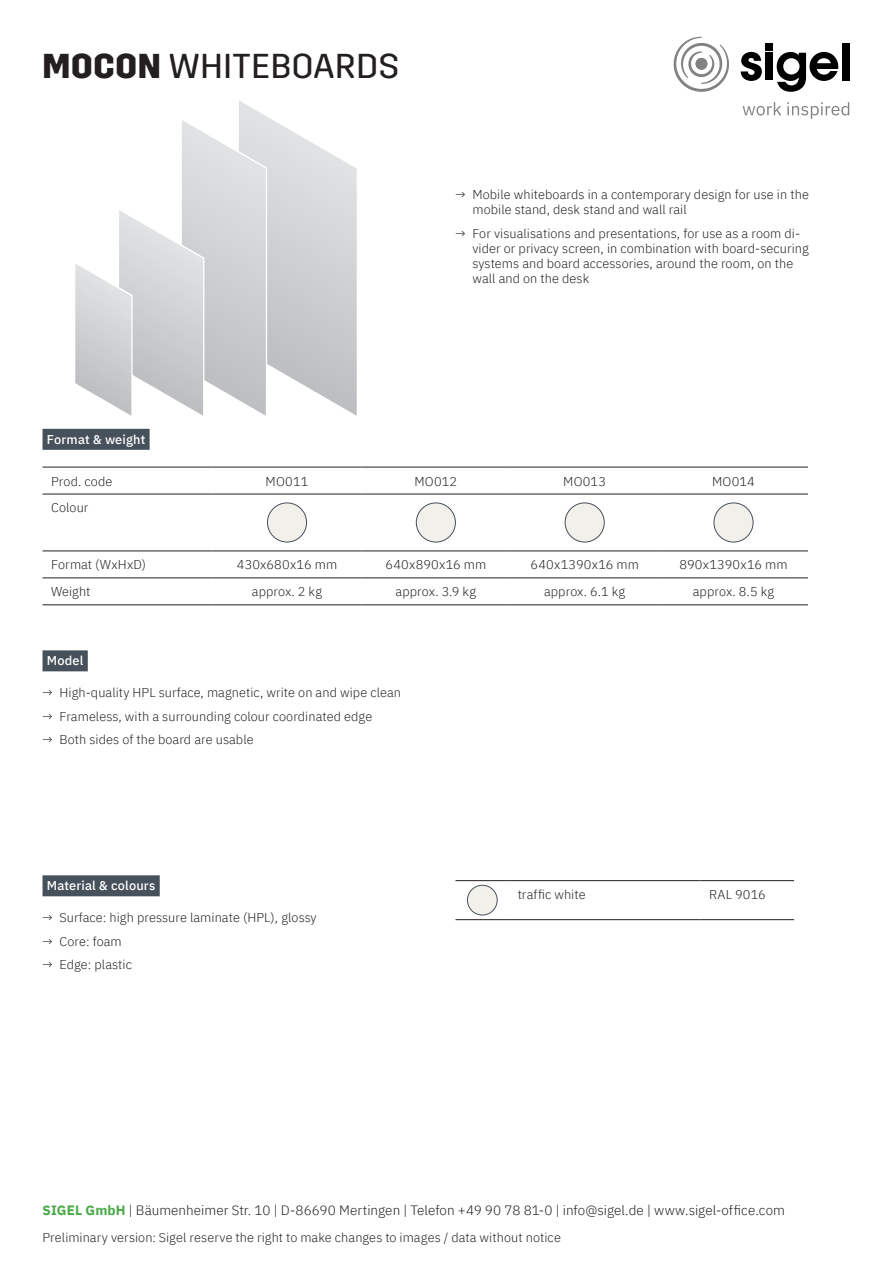
<style>
.page{position:relative;width:893px;height:1263px;background:#fff}
.page>*{position:absolute;margin:0;border:0;box-sizing:border-box;transform-origin:0 0}
.t1{font:34.5px "Trim";letter-spacing:.02em;color:#231f20}
.t2{font:300 13.5px "IBM Plex Sans";color:#231f20}
.t3{font:300 12.75px/15px "IBM Plex Sans";letter-spacing:.005em;color:#231f20}
.t4{font:500 12.75px "IBM Plex Sans";letter-spacing:.015em;color:#fff}
.s1{font-weight:700}
.s2{font-weight:700;color:#4aaa47}
</style>
<div class="page">
<svg style="left:741px;top:52px;width:21px;height:29px"></svg>
<div style="left:766px;top:53px;width:7px;height:27px;background:#000"></div>
<div style="left:842px;top:43px;width:7px;height:37px;background:#000"></div>
<div style="left:765px;top:43px;width:8px;height:7px;background:#000"></div>
<svg style="left:674px;top:37px;width:55px;height:55px"></svg>
<svg style="left:777px;top:52px;width:62px;height:40px"></svg>
<svg style="left:743px;top:102px;width:106px;height:17px"></svg>
<div style="left:43px;top:650px;width:45px;height:21px;background:#47515c"></div>
<div style="left:43px;top:429px;width:107px;height:21px;background:#47515c"></div>
<hr style="left:43px;top:467px;width:170px;height:1px;background:#231f20">
<hr style="left:213px;top:467px;width:148px;height:1px;background:#231f20">
<hr style="left:361px;top:467px;width:149px;height:1px;background:#231f20">
<hr style="left:510px;top:467px;width:149px;height:1px;background:#231f20">
<hr style="left:659px;top:467px;width:149px;height:1px;background:#231f20">
<hr style="left:43px;top:494px;width:170px;height:1px;background:#231f20">
<hr style="left:213px;top:494px;width:148px;height:1px;background:#231f20">
<hr style="left:361px;top:494px;width:149px;height:1px;background:#231f20">
<hr style="left:510px;top:494px;width:149px;height:1px;background:#231f20">
<hr style="left:659px;top:494px;width:149px;height:1px;background:#231f20">
<hr style="left:43px;top:550px;width:170px;height:1px;background:#231f20">
<hr style="left:213px;top:550px;width:148px;height:1px;background:#231f20">
<hr style="left:361px;top:550px;width:149px;height:1px;background:#231f20">
<hr style="left:510px;top:550px;width:149px;height:1px;background:#231f20">
<hr style="left:659px;top:550px;width:149px;height:1px;background:#231f20">
<hr style="left:43px;top:577px;width:170px;height:1px;background:#231f20">
<hr style="left:213px;top:577px;width:148px;height:1px;background:#231f20">
<hr style="left:361px;top:577px;width:149px;height:1px;background:#231f20">
<hr style="left:510px;top:577px;width:149px;height:1px;background:#231f20">
<hr style="left:659px;top:577px;width:149px;height:1px;background:#231f20">
<hr style="left:43px;top:604px;width:170px;height:1px;background:#231f20">
<hr style="left:213px;top:604px;width:148px;height:1px;background:#231f20">
<hr style="left:361px;top:604px;width:149px;height:1px;background:#231f20">
<hr style="left:510px;top:604px;width:149px;height:1px;background:#231f20">
<hr style="left:659px;top:604px;width:149px;height:1px;background:#231f20">
<div style="left:267px;top:503px;width:40px;height:39px;background:#f1f0ea;border-radius:50%"></div>
<div style="left:267px;top:502px;width:40px;height:40px;border:1px solid #47515c;border-radius:50%"></div>
<div style="left:416px;top:503px;width:39px;height:39px;background:#f1f0ea;border-radius:50%"></div>
<div style="left:416px;top:502px;width:40px;height:40px;border:1px solid #47515c;border-radius:50%"></div>
<div style="left:565px;top:503px;width:39px;height:39px;background:#f1f0ea;border-radius:50%"></div>
<div style="left:565px;top:502px;width:40px;height:40px;border:1px solid #47515c;border-radius:50%"></div>
<div style="left:714px;top:503px;width:39px;height:39px;background:#f1f0ea;border-radius:50%"></div>
<div style="left:714px;top:502px;width:39px;height:40px;border:1px solid #47515c;border-radius:50%"></div>
<div style="left:43px;top:875px;width:117px;height:21px;background:#47515c"></div>
<hr style="left:455px;top:880px;width:54px;height:1px;background:#231f20">
<hr style="left:509px;top:880px;width:191px;height:1px;background:#231f20">
<hr style="left:700px;top:880px;width:94px;height:1px;background:#231f20">
<hr style="left:455px;top:919px;width:54px;height:1px;background:#231f20">
<hr style="left:509px;top:919px;width:191px;height:1px;background:#231f20">
<hr style="left:700px;top:919px;width:94px;height:1px;background:#231f20">
<div style="left:467px;top:885px;width:30px;height:30px;background:#f1f0ea;border-radius:50%"></div>
<div style="left:467px;top:885px;width:31px;height:30px;border:1px solid #47515c;border-radius:50%"></div>
<svg style="left:75px;top:101px;width:282px;height:315px"></svg>
<h1 class="t1" style="left:43px;top:46px;width:358px"><span class="s1">MOCON</span> WHITEBOARDS</h1>
<p class="t3" style="left:472px;top:186px;width:338px;text-indent:-17px">→ Mobile whiteboards in a contemporary design for use in the mobile stand, desk stand and wall rail</p>
<p class="t3" style="left:472px;top:225px;width:338px;text-indent:-17px">→ For visualisations and presentations, for use as a room di&shy;vider or privacy screen, in combination with board-securing systems and board accessories, around the room, on the wall and on the desk</p>
<p class="t4" style="left:47px;top:429px;width:100px">Format &amp; weight</p>
<p class="t3" style="left:51px;top:472px;width:63px">Prod. code</p>
<p class="t3" style="left:266px;top:472px;width:44px">MO011</p>
<p class="t3" style="left:414px;top:472px;width:44px">MO012</p>
<p class="t3" style="left:563px;top:472px;width:44px">MO013</p>
<p class="t3" style="left:712px;top:472px;width:44px">MO014</p>
<p class="t3" style="left:51px;top:499px;width:39px">Colour</p>
<p class="t3" style="left:51px;top:556px;width:96px">Format (WxHxD)</p>
<p class="t3" style="left:237px;top:556px;width:102px">430x680x16 mm</p>
<p class="t3" style="left:385px;top:556px;width:102px">640x890x16 mm</p>
<p class="t3" style="left:530px;top:556px;width:110px">640x1390x16 mm</p>
<p class="t3" style="left:679px;top:556px;width:110px">890x1390x16 mm</p>
<p class="t3" style="left:51px;top:583px;width:41px">Weight</p>
<p class="t3" style="left:252px;top:583px;width:72px">approx. 2 kg</p>
<p class="t3" style="left:396px;top:583px;width:82px">approx. 3.9 kg</p>
<p class="t3" style="left:544px;top:583px;width:83px">approx. 6.1 kg</p>
<p class="t3" style="left:693px;top:583px;width:83px">approx. 8.5 kg</p>
<p class="t4" style="left:47px;top:651px;width:38px">Model</p>
<p class="t3" style="left:43px;top:684px;width:360px">→ High-quality HPL surface, magnetic, write on and wipe clean</p>
<p class="t3" style="left:43px;top:708px;width:331px">→ Frameless, with a surrounding colour coordinated edge</p>
<p class="t3" style="left:43px;top:731px;width:213px">→ Both sides of the board are usable</p>
<p class="t4" style="left:47px;top:876px;width:110px">Material &amp; colours</p>
<p class="t3" style="left:43px;top:909px;width:276px">→ Surface: high pressure laminate (HPL), glossy</p>
<p class="t3" style="left:43px;top:933px;width:81px">→ Core: foam</p>
<p class="t3" style="left:43px;top:956px;width:91px">→ Edge: plastic</p>
<p class="t3" style="left:518px;top:886px;width:69px">traffic white</p>
<p class="t3" style="left:709px;top:886px;width:58px">RAL 9016</p>
<p class="t2" style="left:43px;top:1200px;width:744px"><span class="s2">SIGEL GmbH</span> | Bäumenheimer Str. 10 | D-86690 Mertingen | Telefon +49 90 78 81-0 | info@sigel.de | www.sigel-office.com</p>
<p class="t3" style="left:43px;top:1229px;width:520px">Preliminary version: Sigel reserve the right to make changes to images / data without notice</p>
</div>
